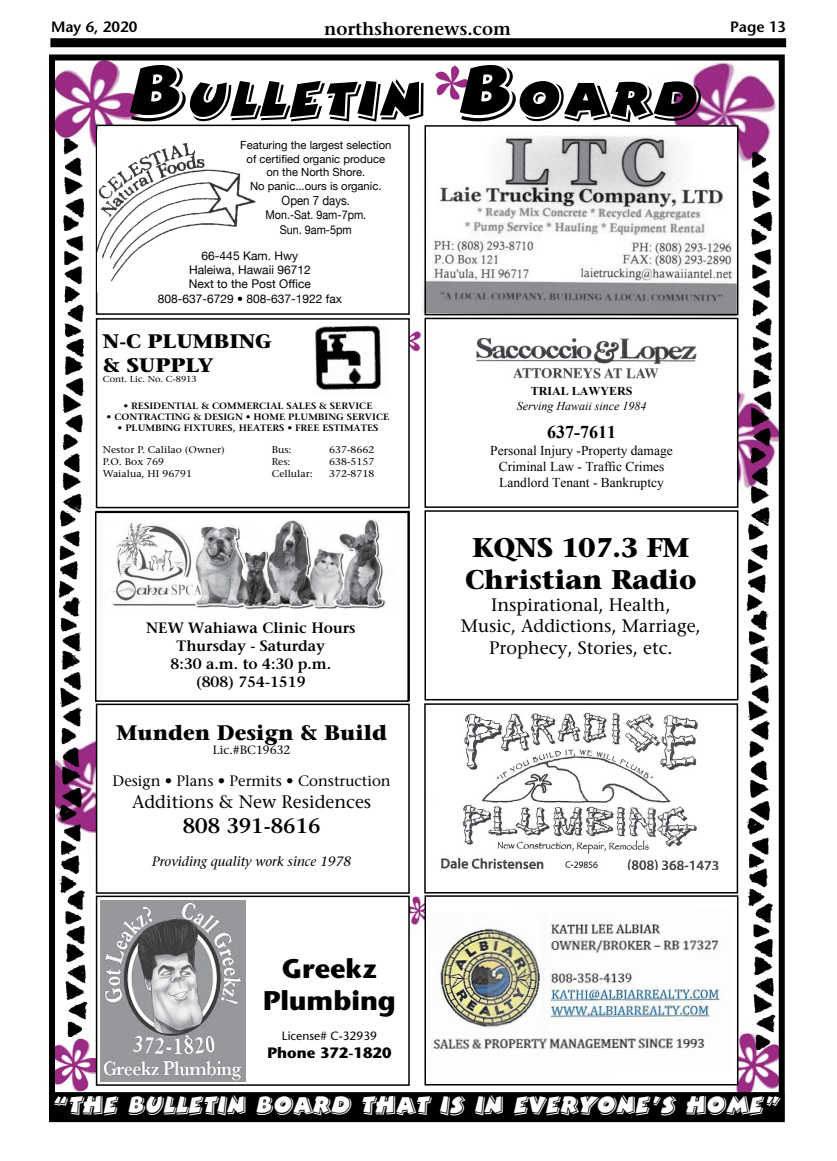
<style>
.page{position:relative;width:837px;height:1161px;background:#fff}
.page>*{position:absolute;margin:0;border:0;box-sizing:border-box;transform-origin:0 0}
.t1{font:60.9px "Bertram LET";color:#000;scale:1.05 1}
.t2{font:28.5px "Bertram LET";color:#fff;scale:.95 1}
.t3{font:700 27px/32.4px "Stone Serif";color:#000}
.t4{font:700 27px/32.4px "Stone Sans";color:#000;text-align:center}
.t5{font:700 21px "Stone Serif";color:#000}
.t6{font:600 21px "Stone Serif";color:#000}
.t7{font:700 19.5px/23.4px "Stone Serif";color:#000;scale:1.06 1}
.t8{font:18px/21.6px "Stone Serif";color:#000;text-align:center}
.t9{font:600 18px "Stone Serif";color:#000}
.t10{font:700 18px "Times New Roman";color:#000}
.t11{font:600 15px/18px "Stone Serif";color:#000;text-align:center}
.t12{font:15px "Stone Serif";color:#000}
.t13{font:600 15px "Stone Sans";color:#000}
.t14{font:700 15px "Stone Sans";color:#000}
.t15{font:13.5px/16.2px "Times New Roman";color:#000;text-align:center}
.t16{font:italic 13.5px "Stone Serif";color:#000}
.t17{font:12.75px "Helvetica Neue";color:#000;scale:.9 1}
.t18{font:12px/14.4px "Helvetica Neue";color:#000;text-align:center}
.t19{font:12px/14.4px "Helvetica Neue";color:#000;text-align:center;scale:.9 1}
.t20{font:italic 12px "Times New Roman";color:#000}
.t21{font:12px "Stone Sans";color:#000}
.t22{font:12px "Stone Serif";color:#000}
.t23{font:700 12px "Times New Roman";color:#000}
.t24{font:11.25px/13.5px "Helvetica Neue";color:#000;text-align:center}
.t25{font:9.75px "Stone Serif";color:#000;scale:1.06 1}
.t26{font:600 9.3px "Stone Serif";color:#000;scale:1.06 1}
.t27{font:8.7px "Stone Serif";color:#000;scale:1.06 1}
.s1{font-size:87px}
</style>
<div class="page">
<div style="left:50px;top:38px;width:736px;height:9px;background:#000"></div>
<div style="left:387px;top:322px;width:39px;height:36px;background:#818181"></div>
<img style="left:410px;top:322px;width:14px;height:36px">
<img style="left:56px;top:722px;width:40px;height:128px">
<img style="left:397px;top:895px;width:28px;height:34px">
<img style="left:738px;top:374px;width:40px;height:128px">
<img style="left:735px;top:1024px;width:43px;height:68px">
<img style="left:435px;top:65px;width:35px;height:35px">
<img style="left:672px;top:62px;width:104px;height:100px">
<img style="left:56px;top:1035px;width:40px;height:57px">
<img style="left:56px;top:61px;width:92px;height:98px">
<div style="left:49px;top:54px;width:736px;height:1068px;border:6px solid #000"></div>
<div style="left:50px;top:1093px;width:734px;height:25px;background:#000"></div>
<div style="left:49px;top:1092px;width:735px;height:27px;border:2px solid #000"></div>
<img style="left:59px;top:135px;width:28px;height:902px">
<div style="left:97px;top:319px;width:312px;height:189px;background:#fff"></div>
<div style="left:96px;top:318px;width:314px;height:190px;border:2px solid #000"></div>
<div style="left:425px;top:318px;width:313px;height:190px;border:2px solid #000"></div>
<div style="left:425px;top:510px;width:313px;height:190px;border:2px solid #000"></div>
<div style="left:96px;top:704px;width:314px;height:190px;border:2px solid #000"></div>
<div style="left:97px;top:896px;width:312px;height:189px;background:#fff"></div>
<div style="left:96px;top:896px;width:314px;height:190px;border:2px solid #000"></div>
<div style="left:425px;top:895px;width:313px;height:191px;border:2px solid #000"></div>
<div style="left:97px;top:125px;width:312px;height:189px;background:#fff"></div>
<div style="left:96px;top:125px;width:314px;height:190px;border:2px solid #000"></div>
<div style="left:424px;top:703px;width:314px;height:191px;border:2px solid #000"></div>
<img style="left:747px;top:152px;width:28px;height:898px">
<div style="left:95px;top:512px;width:314px;height:190px;border:2px solid #000"></div>
<img style="left:315px;top:325px;width:67px;height:66px">
<img style="left:434px;top:713px;width:285px;height:156px">
<img style="left:100px;top:900px;width:145px;height:182px">
<img style="left:97px;top:131px;width:159px;height:160px">
<img style="left:476px;top:337px;width:221px;height:42px">
<img style="left:423px;top:124px;width:323px;height:193px">
<img style="left:433px;top:923px;width:287px;height:126px">
<img style="left:112px;top:519px;width:273px;height:91px">
<h3 class="t13" style="left:51px;top:18px;width:88px">May 6, 2020</h3>
<h3 class="t9" style="left:324px;top:17px;width:188px">northshorenews.com</h3>
<h3 class="t13" style="left:730px;top:18px;width:58px">Page 13</h3>
<h1 class="t1" style="left:129px;top:65px;width:546px"><span class="s1">B</span>ULLETIN <span class="s1">B</span>OARD</h1>
<p class="t24" style="left:240px;top:138px;width:153px">Featuring the largest selection of certified organic produce on the North Shore.<br>No panic...ours is organic.</p>
<h3 class="t17" style="left:282px;top:193px;width:78px">Open 7 days.</h3>
<p class="t19" style="left:265px;top:208px;width:114px">Mon.-Sat. 9am-7pm.<br>Sun. 9am-5pm</p>
<p class="t18" style="left:158px;top:248px;width:186px">66-445 Kam. Hwy<br>Haleiwa, Hawaii 96712<br>Next to the Post Office<br>808-637-6729 • 808-637-1922 fax</p>
<h3 class="t7" style="left:103px;top:329px;width:161px">N-C PLUMBING &amp; SUPPLY</h3>
<p class="t27" style="left:103px;top:374px;width:90px">Cont. Lic. No. C-8913</p>
<p class="t26" style="left:123px;top:400px;width:237px">• RESIDENTIAL &amp; COMMERCIAL SALES &amp; SERVICE</p>
<p class="t26" style="left:107px;top:411px;width:268px">• CONTRACTING &amp; DESIGN • HOME PLUMBING SERVICE</p>
<p class="t26" style="left:118px;top:422px;width:248px">• PLUMBING FIXTURES, HEATERS • FREE ESTIMATES</p>
<p class="t25" style="left:103px;top:444px;width:117px">Nestor P. Calilao (Owner)</p>
<p class="t25" style="left:272px;top:444px;width:20px">Bus:</p>
<p class="t25" style="left:329px;top:444px;width:44px">637-8662</p>
<p class="t25" style="left:103px;top:456px;width:59px">P.O. Box 769</p>
<p class="t25" style="left:272px;top:456px;width:19px">Res:</p>
<p class="t25" style="left:329px;top:456px;width:44px">638-5157</p>
<p class="t25" style="left:103px;top:467px;width:86px">Waialua, HI 96791</p>
<p class="t25" style="left:272px;top:467px;width:40px">Cellular:</p>
<p class="t25" style="left:329px;top:467px;width:44px">372-8718</p>
<h3 class="t11" style="left:146px;top:618px;width:211px">NEW Wahiawa Clinic Hours<br>Thursday - Saturday<br>8:30 a.m. to 4:30 p.m.<br>(808) 754-1519</h3>
<h3 class="t5" style="left:117px;top:719px;width:272px">Munden Design &amp; Build</h3>
<p class="t22" style="left:213px;top:742px;width:79px">Lic.#BC19632</p>
<h3 class="t12" style="left:113px;top:772px;width:280px">Design • Plans • Permits • Construction</h3>
<h3 class="t8" style="left:132px;top:791px;width:241px">Additions &amp; New Residences</h3>
<h3 class="t6" style="left:183px;top:813px;width:139px">808 391-8616</h3>
<h3 class="t16" style="left:152px;top:853px;width:200px">Providing quality work since 1978</h3>
<h3 class="t4" style="left:263px;top:952px;width:134px">Greekz<br>Plumbing</h3>
<p class="t21" style="left:282px;top:1028px;width:97px">License# C-32939</p>
<h3 class="t14" style="left:268px;top:1043px;width:125px">Phone 372-1820</h3>
<p class="t23" style="left:531px;top:383px;width:103px">TRIAL LAWYERS</p>
<p class="t20" style="left:517px;top:397px;width:131px">Serving Hawaii since 1984</p>
<h3 class="t10" style="left:547px;top:420px;width:70px">637-7611</h3>
<h3 class="t15" style="left:490px;top:442px;width:184px">Personal Injury -Property damage<br>Criminal Law - Traffic Crimes<br>Landlord Tenant - Bankruptcy</h3>
<h3 class="t3" style="left:465px;top:531px;width:233px">KQNS 107.3 FM<br>Christian Radio</h3>
<h3 class="t8" style="left:461px;top:594px;width:241px">Inspirational, Health,<br>Music, Addictions, Marriage,<br>Prophecy, Stories, etc.</h3>
<h2 class="t2" style="left:52px;top:1088px;width:768px">“THE BULLETIN BOARD THAT IS IN EVERYONE’S HOME”</h2>
</div>
